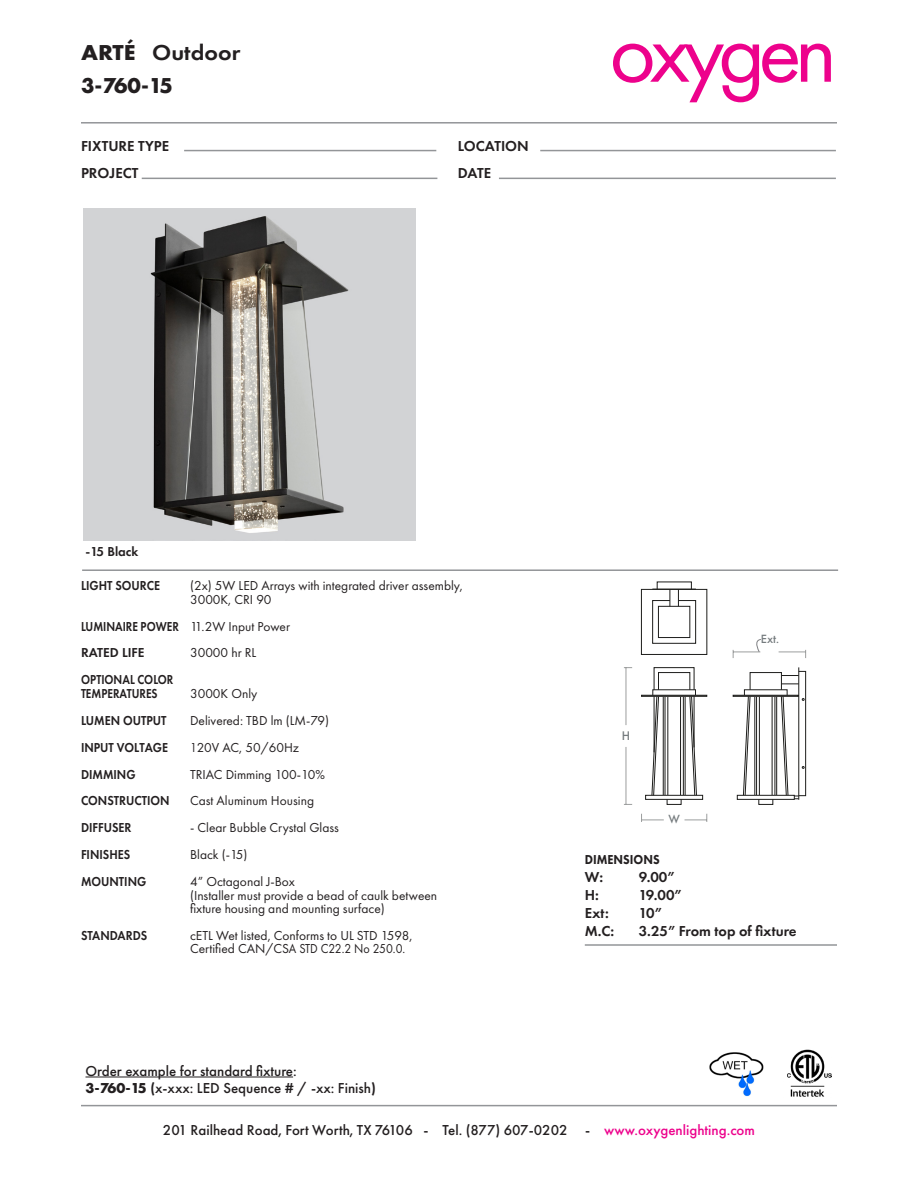
<style>
.page{position:relative;width:918px;height:1188px;background:#fff}
.page>*{position:absolute;margin:0;border:0;box-sizing:border-box;transform-origin:0 0}
.t1{font:89.7px "Futura PT";letter-spacing:-.075em;color:#ed028c}
.t2{font:600 22.35px "Futura PT";color:#231f20;scale:1.07 1}
.t3{font:700 22.35px "Futura PT";color:#231f20}
.t4{font:500 15px "Futura PT";color:#231f20}
.t5{font:600 15px "Futura PT";color:#231f20}
.t6{font:13.5px "Futura PT";color:#231f20}
.t7{font:600 13.5px "Futura PT";color:#231f20;scale:.9 1}
.t8{font:600 13.5px "Futura PT";color:#231f20;scale:.84 1}
.t9{font:600 13.5px "Futura PT";color:#231f20}
.t10{font:13.5px "Futura PT";color:#231f20;scale:.9 1}
.t11{font:800 13.5px "Futura PT";color:#231f20;scale:.9 1}
.t12{font:500 12.9px "Futura PT";color:#757b7e}
.t13{font:500 12.45px "Futura PT";color:#757b7e}
.t14{font:500 12.3px "Futura PT";color:#757b7e}
.s1{font-weight:700}
.s2{font-weight:600}
.s3{color:#ed028c}
</style>
<div class="page">
<hr style="left:81px;top:122px;width:756px;height:2px;background:#939598">
<hr style="left:82px;top:569px;width:756px;height:2px;background:#939598">
<hr style="left:142px;top:178px;width:295px;height:1px;background:#939598">
<hr style="left:499px;top:178px;width:337px;height:1px;background:#939598">
<hr style="left:540px;top:150px;width:296px;height:1px;background:#939598">
<hr style="left:184px;top:150px;width:252px;height:1px;background:#939598">
<hr style="left:81px;top:1105px;width:756px;height:1px;background:#939598">
<hr style="left:585px;top:944px;width:252px;height:2px;background:#939598">
<img style="left:710px;top:1052px;width:54px;height:45px">
<hr style="left:86px;top:1077px;width:207px;height:1px;background:#231f20">
<img style="left:83px;top:208px;width:333px;height:333px">
<div style="left:641px;top:589px;width:66px;height:66px;border:1px solid #1d1d1b"></div>
<svg style="left:652px;top:589px;width:44px;height:55px"></svg>
<div style="left:658px;top:672px;width:32px;height:18px;border:1px solid #1d1d1b"></div>
<div style="left:641px;top:695px;width:66px;height:1px;border:1px solid #1d1d1b"></div>
<svg style="left:652px;top:696px;width:7px;height:99px"></svg>
<svg style="left:689px;top:696px;width:8px;height:99px"></svg>
<div style="left:646px;top:795px;width:57px;height:4px;border:1px solid #1d1d1b"></div>
<div style="left:667px;top:799px;width:14px;height:6px;border:1px solid #1d1d1b"></div>
<hr style="left:663px;top:697px;width:1px;height:98px;background:#1d1d1b">
<hr style="left:665px;top:697px;width:1px;height:98px;background:#1d1d1b">
<hr style="left:668px;top:697px;width:1px;height:98px;background:#1d1d1b">
<hr style="left:685px;top:697px;width:1px;height:98px;background:#1d1d1b">
<hr style="left:683px;top:697px;width:1px;height:98px;background:#1d1d1b">
<hr style="left:680px;top:697px;width:1px;height:98px;background:#1d1d1b">
<hr style="left:799px;top:667px;width:1px;height:133px;background:#1d1d1b">
<div style="left:750px;top:672px;width:32px;height:18px;border:1px solid #1d1d1b"></div>
<div style="left:733px;top:695px;width:65px;height:1px;border:1px solid #1d1d1b"></div>
<svg style="left:781px;top:696px;width:7px;height:99px"></svg>
<svg style="left:743px;top:696px;width:8px;height:99px"></svg>
<div style="left:737px;top:795px;width:57px;height:4px;border:1px solid #1d1d1b"></div>
<div style="left:759px;top:799px;width:14px;height:6px;border:1px solid #1d1d1b"></div>
<hr style="left:776px;top:697px;width:1px;height:98px;background:#1d1d1b">
<hr style="left:775px;top:697px;width:1px;height:98px;background:#1d1d1b">
<hr style="left:772px;top:697px;width:1px;height:98px;background:#1d1d1b">
<hr style="left:755px;top:697px;width:1px;height:98px;background:#1d1d1b">
<hr style="left:756px;top:697px;width:1px;height:98px;background:#1d1d1b">
<hr style="left:759px;top:697px;width:1px;height:98px;background:#1d1d1b">
<svg style="left:781px;top:675px;width:18px;height:1px"></svg>
<svg style="left:781px;top:684px;width:18px;height:1px"></svg>
<div style="left:799px;top:671px;width:7px;height:125px;border:1px solid #1d1d1b"></div>
<svg style="left:794px;top:796px;width:5px;height:4px"></svg>
<hr style="left:626px;top:747px;width:1px;height:57px;background:#9c9e9e">
<hr style="left:626px;top:668px;width:1px;height:57px;background:#9c9e9e">
<svg style="left:641px;top:814px;width:23px;height:8px"></svg>
<svg style="left:685px;top:814px;width:23px;height:8px"></svg>
<svg style="left:779px;top:650px;width:27px;height:8px"></svg>
<svg style="left:733px;top:639px;width:28px;height:19px"></svg>
<img style="left:787px;top:1049px;width:45px;height:48px">
<p class="t2" style="left:81px;top:39px;width:150px"><span class="s1">ARTÉ</span> Outdoor</p>
<p class="t3" style="left:81px;top:71px;width:94px">3-760-15</p>
<p class="t5" style="left:81px;top:136px;width:90px">FIXTURE TYPE</p>
<p class="t5" style="left:458px;top:136px;width:72px">LOCATION</p>
<p class="t5" style="left:81px;top:163px;width:59px">PROJECT</p>
<p class="t5" style="left:458px;top:163px;width:35px">DATE</p>
<p class="t1" style="left:609px;top:-1px;width:229px">oxygen</p>
<p class="t9" style="left:86px;top:543px;width:54px">-15 Black</p>
<p class="t7" style="left:81px;top:577px;width:89px">LIGHT SOURCE</p>
<p class="t8" style="left:81px;top:618px;width:118px">LUMINAIRE POWER</p>
<p class="t9" style="left:81px;top:645px;width:65px">RATED LIFE</p>
<p class="t8" style="left:81px;top:671px;width:112px">OPTIONAL COLOR</p>
<p class="t8" style="left:81px;top:685px;width:93px">TEMPERATURES</p>
<p class="t7" style="left:81px;top:712px;width:97px">LUMEN OUTPUT</p>
<p class="t7" style="left:81px;top:739px;width:98px">INPUT VOLTAGE</p>
<p class="t7" style="left:81px;top:766px;width:62px">DIMMING</p>
<p class="t7" style="left:81px;top:792px;width:100px">CONSTRUCTION</p>
<p class="t7" style="left:81px;top:819px;width:58px">DIFFUSER</p>
<p class="t7" style="left:81px;top:846px;width:56px">FINISHES</p>
<p class="t7" style="left:81px;top:873px;width:74px">MOUNTING</p>
<p class="t7" style="left:81px;top:927px;width:75px">STANDARDS</p>
<p class="t6" style="left:190px;top:578px;width:274px">(2x) 5W LED Arrays with integrated driver assembly,</p>
<p class="t6" style="left:190px;top:591px;width:83px">3000K, CRI 90</p>
<p class="t6" style="left:190px;top:618px;width:101px">11.2W Input Power</p>
<p class="t6" style="left:190px;top:645px;width:68px">30000 hr RL</p>
<p class="t6" style="left:190px;top:685px;width:69px">3000K Only</p>
<p class="t6" style="left:190px;top:712px;width:141px">Delivered: TBD lm (LM-79)</p>
<p class="t10" style="left:190px;top:739px;width:123px">120V AC, 50/60Hz</p>
<p class="t6" style="left:190px;top:766px;width:137px">TRIAC Dimming 100-10%</p>
<p class="t6" style="left:190px;top:793px;width:126px">Cast Aluminum Housing</p>
<p class="t6" style="left:190px;top:820px;width:150px">- Clear Bubble Crystal Glass</p>
<p class="t6" style="left:190px;top:847px;width:59px">Black (-15)</p>
<p class="t6" style="left:190px;top:874px;width:106px">4” Octagonal J-Box</p>
<p class="t6" style="left:190px;top:887px;width:249px">(Installer must provide a bead of caulk between</p>
<p class="t6" style="left:190px;top:901px;width:196px">fixture housing and mounting surface)</p>
<p class="t6" style="left:190px;top:927px;width:224px">cETL Wet listed, Conforms to UL STD 1598,</p>
<p class="t6" style="left:190px;top:941px;width:217px">Certified CAN/CSA STD C22.2 No 250.0.</p>
<p class="t4" style="left:86px;top:1061px;width:213px">Order example for standard fixture:</p>
<p class="t4" style="left:86px;top:1079px;width:292px"><span class="s1">3-760-15</span> <span class="s2">(</span>x-xxx: LED Sequence # / -xx: Finish<span class="s2">)</span></p>
<p class="t12" style="left:622px;top:728px;width:10px">H</p>
<p class="t14" style="left:668px;top:812px;width:13px">W</p>
<p class="t13" style="left:761px;top:632px;width:20px">Ext.</p>
<p class="t11" style="left:585px;top:851px;width:85px">DIMENSIONS</p>
<p class="t5" style="left:585px;top:867px;width:20px">W:</p>
<p class="t5" style="left:639px;top:867px;width:37px">9.00”</p>
<p class="t5" style="left:585px;top:885px;width:16px">H:</p>
<p class="t5" style="left:639px;top:885px;width:45px">19.00”</p>
<p class="t5" style="left:585px;top:903px;width:25px">Ext:</p>
<p class="t5" style="left:639px;top:903px;width:25px">10”</p>
<p class="t5" style="left:585px;top:921px;width:31px">M.C:</p>
<p class="t5" style="left:639px;top:921px;width:159px">3.25” From top of fixture</p>
<p class="t4" style="left:163px;top:1121px;width:594px">201 Railhead Road, Fort Worth, TX 76106 - Tel. (877) 607-0202 - <span class="s3">www.oxygenlighting.com</span></p>
</div>
